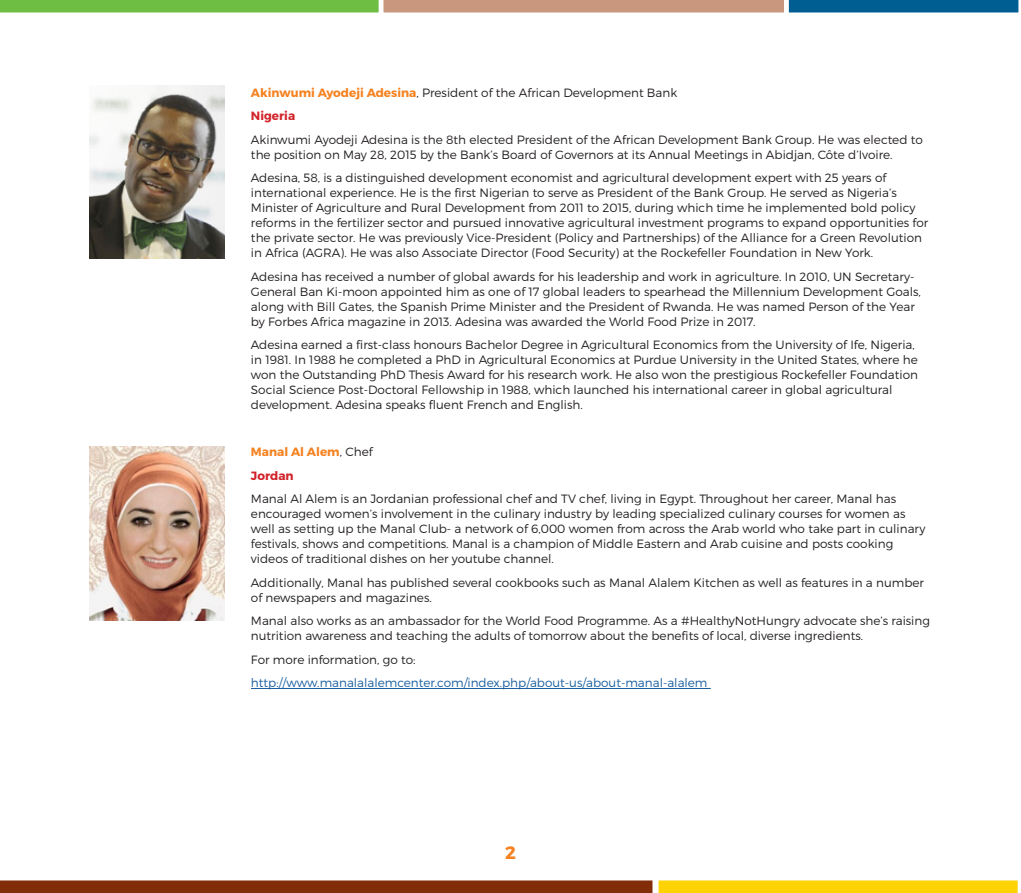
<style>
.page{position:relative;width:1021px;height:893px;background:#fff}
.page>*{position:absolute;margin:0;border:0;box-sizing:border-box;transform-origin:0 0}
.t1{font:700 18px "Montserrat";color:#f58220}
.Body{font:300 12px/15px "Montserrat";color:#231f20}
.Body-2{font:300 12px "Montserrat";color:#175d9e}
.Body-3{font:700 12px "Montserrat";color:#f58220}
.Body-4{font:700 12px "Montserrat";color:#d1232a}
.s1{font-weight:700;color:#f58220}
.s2{font-weight:300;color:#231f20}
</style>
<div class="page">
<svg style="left:0;top:0;width:1019px;height:13px;background:#7f9d73"></svg>
<svg style="left:0;top:880px;width:1018px;height:13px;background:#b26e11"></svg>
<hr style="left:251px;top:688px;width:459px;height:1px;background:#175d9e">
<img style="left:89px;top:85px;width:135px;height:174px">
<img style="left:89px;top:446px;width:135px;height:174px">
<p class="Body" style="left:251px;top:85px;width:428px"><span class="s1">Akinwumi Ayodeji Adesina</span>, President of the African Development Bank</p>
<p class="Body-4" style="left:251px;top:108px;width:46px">Nigeria</p>
<p class="Body" style="left:251px;top:132px;width:673px">Akinwumi Ayodeji Adesina is the 8th elected President of the African Development Bank Group. He was elected to the position on May 28, 2015 by the Bank’s Board of Governors at its Annual Meetings in Abidjan, Côte d’Ivoire.</p>
<p class="Body" style="left:251px;top:170px;width:678px">Adesina, 58, is a distinguished development economist and agricultural development expert with 25 years of international experience. He is the first Nigerian to serve as President of the Bank Group. He served as Nigeria’s Minister of Agriculture and Rural Development from 2011 to 2015, during which time he implemented bold policy reforms in the fertilizer sector and pursued innovative agricultural investment programs to expand opportunities for the private sector. He was previously Vice-President (Policy and Partnerships) of the Alliance for a Green Revolution in Africa (AGRA). He was also Associate Director (Food Security) at the Rockefeller Foundation in New York.</p>
<p class="Body" style="left:251px;top:269px;width:671px">Adesina has received a number of global awards for his leadership and work in agriculture. In 2010, UN Secretary-General Ban Ki-moon appointed him as one of 17 global leaders to spearhead the Millennium Development Goals, along with Bill Gates, the Spanish Prime Minister and the President of Rwanda. He was named Person of the Year by Forbes Africa magazine in 2013. Adesina was awarded the World Food Prize in 2017.</p>
<p class="Body" style="left:251px;top:337px;width:668px">Adesina earned a first-class honours Bachelor Degree in Agricultural Economics from the University of Ife, Nigeria, in 1981. In 1988 he completed a PhD in Agricultural Economics at Purdue University in the United States, where he won the Outstanding PhD Thesis Award for his research work. He also won the prestigious Rockefeller Foundation Social Science Post-Doctoral Fellowship in 1988, which launched his international career in global agricultural development. Adesina speaks fluent French and English.</p>
<p class="Body-3" style="left:251px;top:444px;width:123px">Manal Al Alem<span class="s2">, Chef</span></p>
<p class="Body-4" style="left:251px;top:468px;width:44px">Jordan</p>
<p class="Body" style="left:251px;top:491px;width:676px">Manal Al Alem is an Jordanian professional chef and TV chef, living in Egypt. Throughout her career, Manal has encouraged women’s involvement in the culinary industry by leading specialized culinary courses for women as well as setting up the Manal Club- a network of 6,000 women from across the Arab world who take part in culinary festivals, shows and competitions. Manal is a champion of Middle Eastern and Arab cuisine and posts cooking videos of traditional dishes on her youtube channel.</p>
<p class="Body" style="left:251px;top:575px;width:674px">Additionally, Manal has published several cookbooks such as Manal Alalem Kitchen as well as features in a number of newspapers and magazines.</p>
<p class="Body" style="left:251px;top:613px;width:680px">Manal also works as an ambassador for the World Food Programme. As a #HealthyNotHungry advocate she’s raising nutrition awareness and teaching the adults of tomorrow about the benefits of local, diverse ingredients.</p>
<p class="Body" style="left:251px;top:652px;width:166px">For more information, go to:</p>
<p class="Body-2" style="left:251px;top:676px;width:458px">http://www.manalalalemcenter.com/index.php/about-us/about-manal-alalem</p>
<p class="t1" style="left:505px;top:842px;width:12px">2</p>
</div>
